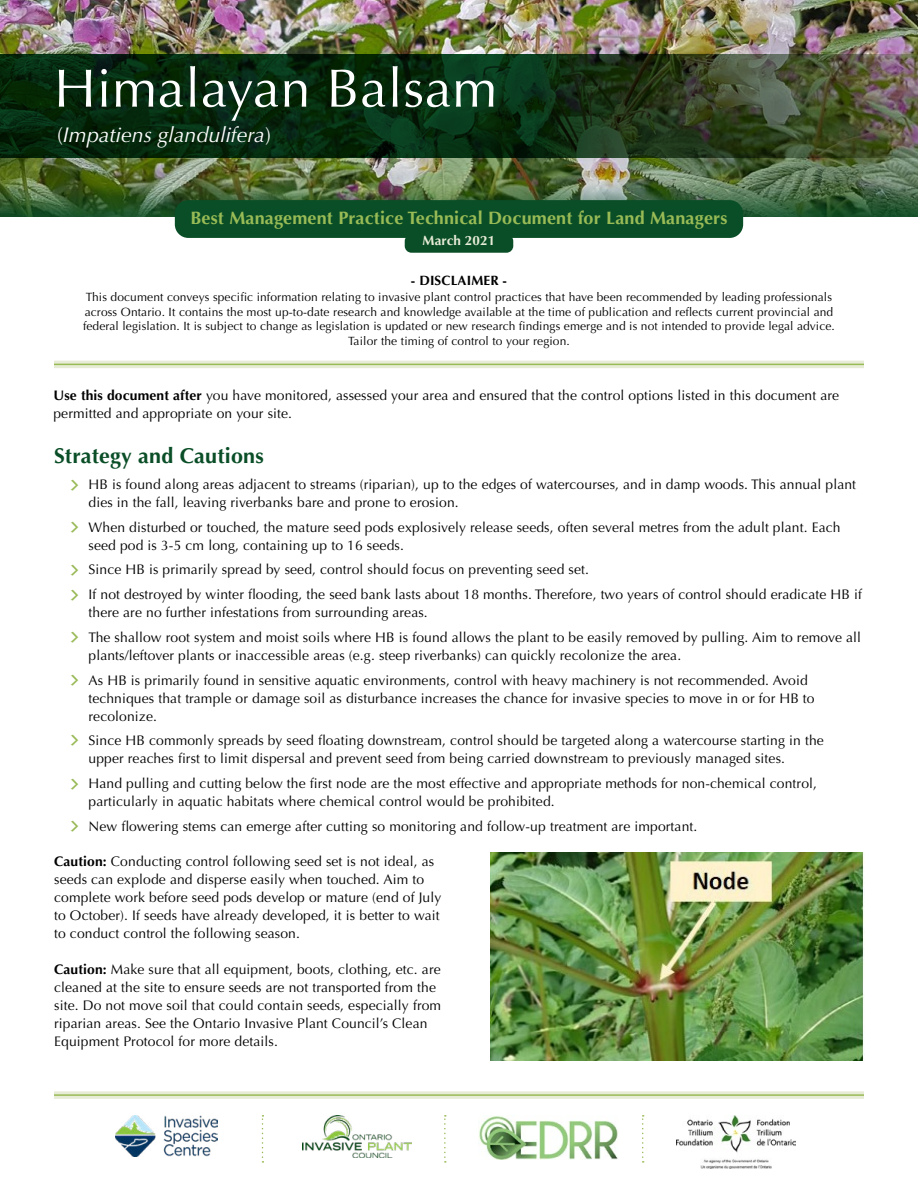
<style>
.page{position:relative;width:918px;height:1188px;background:#fff}
.page>*{position:absolute;margin:0;border:0;box-sizing:border-box;transform-origin:0 0}
.t1{font:54px "Optima";letter-spacing:.01em;color:#fff}
.t2{font:29.25px/42.6px "Optima LT Std";color:#99ba57;text-align:justify;scale:1.54 1}
.t3{font:700 21.6px "Optima";letter-spacing:.01em;color:#0a4e27}
.t4{font:italic 21.3px "Optima";color:#fff}
.t5{font:700 18px "Optima";letter-spacing:.01em;color:#99bb56}
.t6{font:13.8px/18px "Optima";letter-spacing:.01em;color:#000}
.t7{font:700 13.5px "Optima";letter-spacing:.01em;color:#000}
.t8{font:700 13.5px "Optima";letter-spacing:.01em;color:#e7ecd7}
.t9{font:12px/14.4px "Optima";letter-spacing:.01em;color:#000;text-align:center}
.s1{font-style:normal}
.s2{font-weight:700}
</style>
<div class="page">
<div style="left:54px;top:1091px;width:810px;height:8px;background:#e7ecd7"></div>
<hr style="left:54px;top:1094px;width:810px;height:2px;background:#99bb56">
<svg style="left:54px;top:361px;width:810px;height:7px;fill:#e7ecd7"></svg>
<hr style="left:54px;top:364px;width:810px;height:1px;background:#99bb56">
<img style="left:0;top:0;width:918px;height:216px">
<div style="left:175px;top:200px;width:568px;height:38px;background:#0a4e27;border-radius:14px"></div>
<svg style="left:0;top:54px;width:918px;height:104px"></svg>
<div style="left:405px;top:234px;width:108px;height:19px;background:#0a4e27;border-radius:7px"></div>
<svg style="left:262px;top:1115px;width:1px;height:48px"></svg>
<svg style="left:444px;top:1115px;width:2px;height:48px"></svg>
<svg style="left:642px;top:1115px;width:2px;height:48px"></svg>
<img style="left:116px;top:1115px;width:102px;height:41px">
<img style="left:303px;top:1115px;width:108px;height:43px">
<img style="left:479px;top:1116px;width:139px;height:44px">
<img style="left:676px;top:1115px;width:120px;height:53px">
<img style="left:490px;top:853px;width:374px;height:208px">
<h1 class="t1" style="left:54px;top:57px;width:445px">Himalayan Balsam</h1>
<h3 class="t4" style="left:57px;top:122px;width:215px"><span class="s1">(</span>Impatiens glandulifera<span class="s1">)</span></h3>
<h3 class="t5" style="left:190px;top:207px;width:538px">Best Management Practice Technical Document for Land Managers</h3>
<p class="t8" style="left:423px;top:233px;width:74px">March 2021</p>
<p class="t7" style="left:411px;top:272px;width:98px">- DISCLAIMER -</p>
<p class="t9" style="left:83px;top:290px;width:753px">This document conveys specific information relating to invasive plant control practices that have been recommended by leading professionals across Ontario. It contains the most up-to-date research and knowledge available at the time of publication and reflects current provincial and federal legislation. It is subject to change as legislation is updated or new research findings emerge and is not intended to provide legal advice.<br>Tailor the timing of control to your region.</p>
<p class="t6" style="left:53px;top:386px;width:787px"><span class="s2">Use this document after</span> you have monitored, assessed your area and ensured that the control options listed in this document are permitted and appropriate on your site.</p>
<h3 class="t3" style="left:54px;top:443px;width:211px">Strategy and Cautions</h3>
<p class="t6" style="left:88px;top:475px;width:769px">HB is found along areas adjacent to streams (riparian), up to the edges of watercourses, and in damp woods. This annual plant dies in the fall, leaving riverbanks bare and prone to erosion.</p>
<p class="t6" style="left:88px;top:518px;width:753px">When disturbed or touched, the mature seed pods explosively release seeds, often several metres from the adult plant. Each seed pod is 3-5 cm long, containing up to 16 seeds.</p>
<p class="t6" style="left:88px;top:558px;width:775px;line-height:24.8px">Since HB is primarily spread by seed, control should focus on preventing seed set.<br>If not destroyed by winter flooding, the seed bank lasts about 18 months. Therefore, two years of control should eradicate HB if</p>
<p class="t6" style="left:88px;top:600px;width:774px;line-height:24.8px">there are no further infestations from surrounding areas.<br>The shallow root system and moist soils where HB is found allows the plant to be easily removed by pulling. Aim to remove all</p>
<p class="t6" style="left:88px;top:643px;width:721px;line-height:24.8px">plants/leftover plants or inaccessible areas (e.g. steep riverbanks) can quickly recolonize the area.<br>As HB is primarily found in sensitive aquatic environments, control with heavy machinery is not recommended. Avoid</p>
<p class="t6" style="left:88px;top:689px;width:728px">techniques that trample or damage soil as disturbance increases the chance for invasive species to move in or for HB to recolonize.</p>
<p class="t6" style="left:88px;top:732px;width:737px">Since HB commonly spreads by seed floating downstream, control should be targeted along a watercourse starting in the upper reaches first to limit dispersal and prevent seed from being carried downstream to previously managed sites.</p>
<p class="t6" style="left:88px;top:775px;width:730px">Hand pulling and cutting below the first node are the most effective and appropriate methods for non-chemical control, particularly in aquatic habitats where chemical control would be prohibited.</p>
<p class="t6" style="left:88px;top:817px;width:610px">New flowering stems can emerge after cutting so monitoring and follow-up treatment are important.</p>
<p class="t6" style="left:54px;top:852px;width:389px"><span class="s2">Caution:</span> Conducting control following seed set is not ideal, as seeds can explode and disperse easily when touched. Aim to complete work before seed pods develop or mature (end of July to October). If seeds have already developed, it is better to wait to conduct control the following season.</p>
<p class="t6" style="left:54px;top:960px;width:389px"><span class="s2">Caution:</span> Make sure that all equipment, boots, clothing, etc. are cleaned at the site to ensure seeds are not transported from the site. Do not move soil that could contain seeds, especially from riparian areas. See the Ontario Invasive Plant Council’s Clean Equipment Protocol for more details.</p>
<h2 class="t2" style="left:67px;top:461px;width:11px">› › ›</h2>
<h2 class="t2" style="left:67px;top:572px;width:11px">› › ›</h2>
<h2 class="t2" style="left:67px;top:716px;width:11px">› › ›</h2>
</div>
